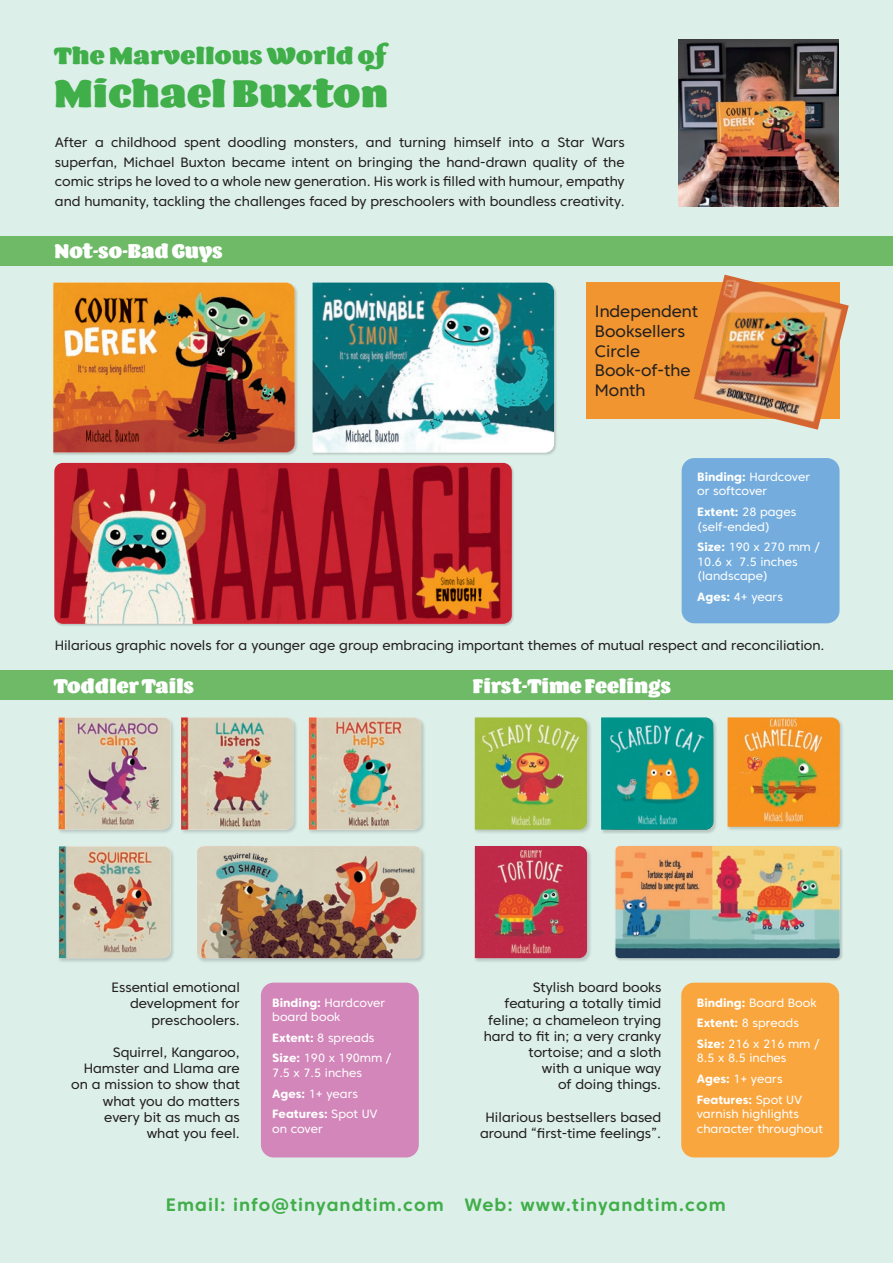
<style>
.page{position:relative;width:893px;height:1263px;background:#dcefe9}
.page>*{position:absolute;margin:0;border:0;box-sizing:border-box;transform-origin:0 0}
.t1{font:39px "Barricada Pro";letter-spacing:.01em;color:#40ae49;scale:1.05 1}
.t2{font:24.15px "Barricada Pro";letter-spacing:.02em;color:#40ae49;scale:1.05 1}
.t3{font:20.25px "Barricada Pro";letter-spacing:.01em;color:#fff}
.t4{font:700 18px "Core Sans CR 65";letter-spacing:.06em;color:#40ae49}
.t5{font:16.5px/19.8px "Core Sans C 45";color:#231f20}
.t6{font:13.5px/16.2px "Core Sans C 45";color:#231f20;text-align:right}
.t7{font:12px/20.9px "Core Sans CR 45";color:#fff}
.t8{font:800 12px "Core Sans CR 75";color:#fff}
.s1{font-size:37.5px}
.s2{font-family:"Core Sans CR 75";font-weight:800}
.s3{font-family:"Core Sans CR 45";font-weight:400}
</style>
<div class="page">
<div style="left:586px;top:283px;width:253px;height:136px;background:#f0952f"></div>
<div style="left:57px;top:845px;width:119px;height:118px;background:#231f20;opacity:.2"></div>
<img style="left:59px;top:846px;width:112px;height:112px">
<div style="left:180px;top:716px;width:118px;height:119px;background:#231f20;opacity:.2"></div>
<img style="left:181px;top:717px;width:112px;height:113px">
<div style="left:57px;top:716px;width:119px;height:118px;background:#231f20;opacity:.2"></div>
<img style="left:59px;top:717px;width:112px;height:112px">
<div style="left:308px;top:716px;width:118px;height:119px;background:#231f20;opacity:.2"></div>
<img style="left:309px;top:717px;width:112px;height:113px">
<div style="left:54px;top:463px;width:461px;height:164px;background:#231f20;opacity:.2"></div>
<img style="left:54px;top:463px;width:458px;height:161px">
<div style="left:52px;top:282px;width:246px;height:174px;background:#231f20;opacity:.2"></div>
<img style="left:53px;top:283px;width:242px;height:169px">
<div style="left:312px;top:282px;width:245px;height:174px;background:#231f20;opacity:.2"></div>
<img style="left:313px;top:283px;width:241px;height:169px">
<div style="left:726px;top:716px;width:119px;height:116px;background:#231f20;opacity:.2"></div>
<img style="left:728px;top:717px;width:112px;height:110px">
<div style="left:600px;top:717px;width:118px;height:117px;background:#231f20;opacity:.2"></div>
<img style="left:601px;top:717px;width:112px;height:113px">
<div style="left:474px;top:716px;width:118px;height:119px;background:#231f20;opacity:.2"></div>
<img style="left:475px;top:717px;width:112px;height:113px">
<div style="left:474px;top:845px;width:118px;height:118px;background:#231f20;opacity:.2"></div>
<img style="left:475px;top:846px;width:112px;height:112px">
<div style="left:682px;top:458px;width:157px;height:165px;background:#74addd;border-radius:13px"></div>
<div style="left:0;top:236px;width:893px;height:29px;background:#6eba66"></div>
<div style="left:0;top:671px;width:893px;height:29px;background:#6eba66"></div>
<img style="left:694px;top:275px;width:155px;height:155px">
<div style="left:196px;top:845px;width:230px;height:118px;background:#231f20;opacity:.2"></div>
<img style="left:197px;top:846px;width:224px;height:112px">
<div style="left:615px;top:845px;width:228px;height:117px;background:#231f20;opacity:.2"></div>
<img style="left:615px;top:846px;width:225px;height:112px">
<img style="left:678px;top:40px;width:161px;height:167px">
<div style="left:681px;top:983px;width:158px;height:174px;background:#faa63f;border-radius:13px"></div>
<div style="left:261px;top:983px;width:158px;height:174px;background:#d386b9;border-radius:13px"></div>
<h2 class="t2" style="left:54px;top:41px;width:318px">The Marvellous World of</h2>
<h1 class="t1" style="left:54px;top:71px;width:319px">Michael Buxto<span class="s1">n</span></h1>
<p class="t6" style="left:55px;top:132px;width:571px;line-height:19.5px;text-align:justify">After a childhood spent doodling monsters, and turning himself into a Star Wars superfan, Michael Buxton became intent on bringing the hand-drawn quality of the comic strips he loved to a whole new generation. His work is filled with humour, empathy and humanity, tackling the challenges faced by preschoolers with boundless creativity.</p>
<h3 class="t3" style="left:54px;top:240px;width:170px">Not-so-Bad Guys</h3>
<p class="t5" style="left:595px;top:301px;width:105px">Independent<br>Booksellers<br>Circle<br>Book-of-the<br>Month</p>
<p class="t7" style="left:697px;top:469px;width:114px;line-height:14.4px"><span class="s2">Binding:</span> Hardcover or softcover</p>
<p class="t8" style="left:697px;top:504px;width:101px">Extent: <span class="s3">28 pages</span></p>
<p class="t7" style="left:697px;top:516px;width:124px">(self-ended)<br><span class="s2">Size:</span> 190 x 270 mm /</p>
<p class="t7" style="left:697px;top:554px;width:102px;line-height:14.4px">10.6 x 7.5 inches (landscape)</p>
<p class="t7" style="left:697px;top:586px;width:87px"><span class="s2">Ages:</span> 4+ years</p>
<p class="t6" style="left:55px;top:636px;width:771px">Hilarious graphic novels for a younger age group embracing important themes of mutual respect and reconciliation.</p>
<h3 class="t3" style="left:54px;top:674px;width:141px">Toddler Tails</h3>
<h3 class="t3" style="left:473px;top:674px;width:200px">First-Time Feelings</h3>
<p class="t6" style="left:112px;top:979px;width:130px">Essential emotional development for preschoolers.</p>
<p class="t6" style="left:71px;top:1044px;width:170px">Squirrel, Kangaroo,<br>Hamster and Llama are on a mission to show that what you do matters every bit as much as what you feel.</p>
<p class="t7" style="left:272px;top:995px;width:114px;line-height:14.4px"><span class="s2">Binding:</span> Hardcover board book</p>
<p class="t7" style="left:272px;top:1027px;width:121px"><span class="s2">Extent:</span> 8 spreads<br><span class="s2">Size:</span> 190 x 190mm /</p>
<p class="t7" style="left:272px;top:1062px;width:91px">7.5 x 7.5 inches<br><span class="s2">Ages:</span> 1+ years</p>
<p class="t8" style="left:272px;top:1107px;width:107px">Features: <span class="s3">Spot UV</span></p>
<p class="t7" style="left:272px;top:1118px;width:52px">on cover</p>
<p class="t6" style="left:484px;top:979px;width:179px">Stylish board books featuring a totally timid feline; a chameleon trying hard to fit in; a very cranky tortoise; and a sloth<br>with a unique way<br>of doing things.</p>
<p class="t6" style="left:480px;top:1109px;width:183px;text-align:center">Hilarious bestsellers based around “first-time feelings”.</p>
<p class="t7" style="left:697px;top:992px;width:124px"><span class="s2">Binding:</span> Board Book<br><span class="s2">Extent:</span> 8 spreads<br><span class="s2">Size:</span> 216 x 216 mm /</p>
<p class="t7" style="left:697px;top:1048px;width:91px">8.5 x 8.5 inches<br><span class="s2">Ages:</span> 1+ years</p>
<p class="t8" style="left:697px;top:1092px;width:107px">Features: <span class="s3">Spot UV</span></p>
<p class="t7" style="left:697px;top:1107px;width:128px;line-height:14.4px">varnish highlights character throughout</p>
<h3 class="t4" style="left:166px;top:1193px;width:561px">Email: info@tinyandtim.com Web: www.tinyandtim.com</h3>
</div>
